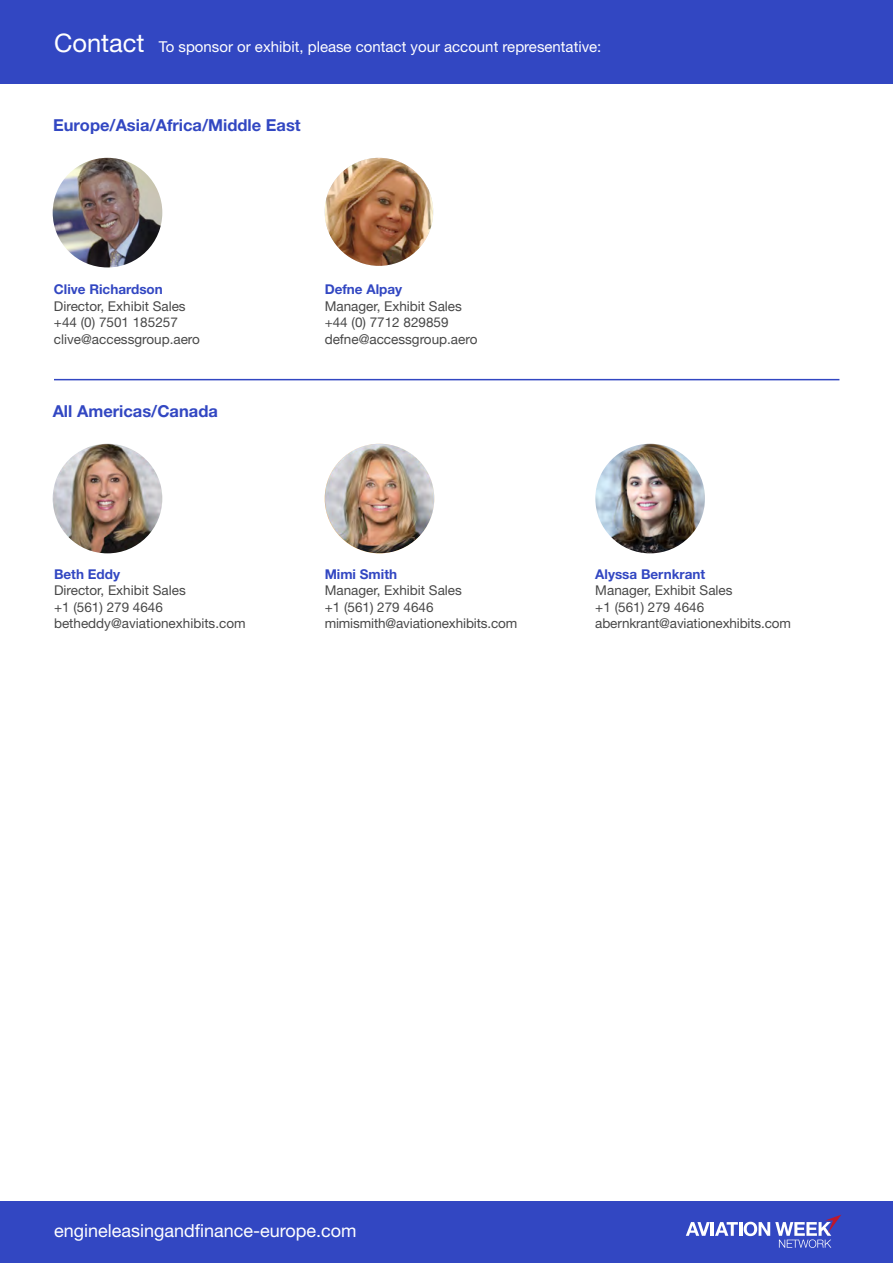
<style>
.page{position:relative;width:893px;height:1263px;background:#fff}
.page>*{position:absolute;margin:0;border:0;box-sizing:border-box;transform-origin:0 0}
.t1{font:18px "Helvetica Neue LT Std";color:#fff}
.t2{font:700 16.5px "Helvetica Neue LT Std";color:#3247c2}
.t3{font:15px "Helvetica Neue LT Std";color:#fff}
.t4{font:13.5px "Helvetica Neue LT Std";color:#484848}
.t5{font:13.5px "Helvetica Neue";color:#484848}
.t6{font:700 13.5px "Helvetica Neue LT Std";color:#3247c2}
.s1{font-size:25.5px}
</style>
<div class="page">
<img style="left:325px;top:158px;width:108px;height:108px">
<div style="left:0;top:0;width:893px;height:83px;background:#3247c2"></div>
<div style="left:0;top:1202px;width:893px;height:61px;background:#3247c2"></div>
<svg style="left:686px;top:1222px;width:52px;height:14px"></svg>
<hr style="left:739px;top:1222px;width:3px;height:14px;background:#fff">
<svg style="left:744px;top:1215px;width:97px;height:33px"></svg>
<img style="left:53px;top:158px;width:109px;height:109px;border-radius:55px">
<img style="left:53px;top:444px;width:109px;height:109px;border-radius:55px">
<img style="left:325px;top:444px;width:109px;height:109px;border-radius:55px">
<img style="left:595px;top:444px;width:110px;height:109px;border-radius:55px">
<hr style="left:54px;top:379px;width:785px;height:1px;background:#3247c2">
<p class="t3" style="left:54px;top:38px;width:549px"><span class="s1">Contact</span> To sponsor or exhibit, please contact your account representative:</p>
<p class="t2" style="left:53px;top:115px;width:249px">Europe/Asia/Africa/Middle East</p>
<p class="t6" style="left:54px;top:281px;width:110px">Clive Richardson</p>
<p class="t4" style="left:54px;top:298px;width:133px">Director, Exhibit Sales</p>
<p class="t4" style="left:54px;top:314px;width:125px">+44 (0) 7501 185257</p>
<p class="t4" style="left:54px;top:331px;width:148px">clive@accessgroup.aero</p>
<p class="t2" style="left:53px;top:400px;width:167px">All Americas/Canada</p>
<p class="t6" style="left:325px;top:281px;width:79px">Defne Alpay</p>
<p class="t5" style="left:325px;top:296px;width:139px">Manager, Exhibit Sales</p>
<p class="t5" style="left:325px;top:313px;width:125px">+44 (0) 7712 829859</p>
<p class="t5" style="left:325px;top:329px;width:154px">defne@accessgroup.aero</p>
<p class="t6" style="left:54px;top:565px;width:68px">Beth Eddy</p>
<p class="t4" style="left:54px;top:582px;width:133px">Director, Exhibit Sales</p>
<p class="t4" style="left:54px;top:599px;width:110px">+1 (561) 279 4646</p>
<p class="t4" style="left:54px;top:615px;width:193px">betheddy@aviationexhibits.com</p>
<p class="t6" style="left:325px;top:565px;width:74px">Mimi Smith</p>
<p class="t4" style="left:325px;top:582px;width:139px">Manager, Exhibit Sales</p>
<p class="t4" style="left:325px;top:599px;width:110px">+1 (561) 279 4646</p>
<p class="t4" style="left:325px;top:615px;width:194px">mimismith@aviationexhibits.com</p>
<p class="t6" style="left:595px;top:565px;width:111px">Alyssa Bernkrant</p>
<p class="t4" style="left:595px;top:582px;width:139px">Manager, Exhibit Sales</p>
<p class="t4" style="left:595px;top:599px;width:110px">+1 (561) 279 4646</p>
<p class="t4" style="left:595px;top:615px;width:197px">abernkrant@aviationexhibits.com</p>
<p class="t1" style="left:54px;top:1220px;width:304px">engineleasingandfinance-europe.com</p>
</div>
